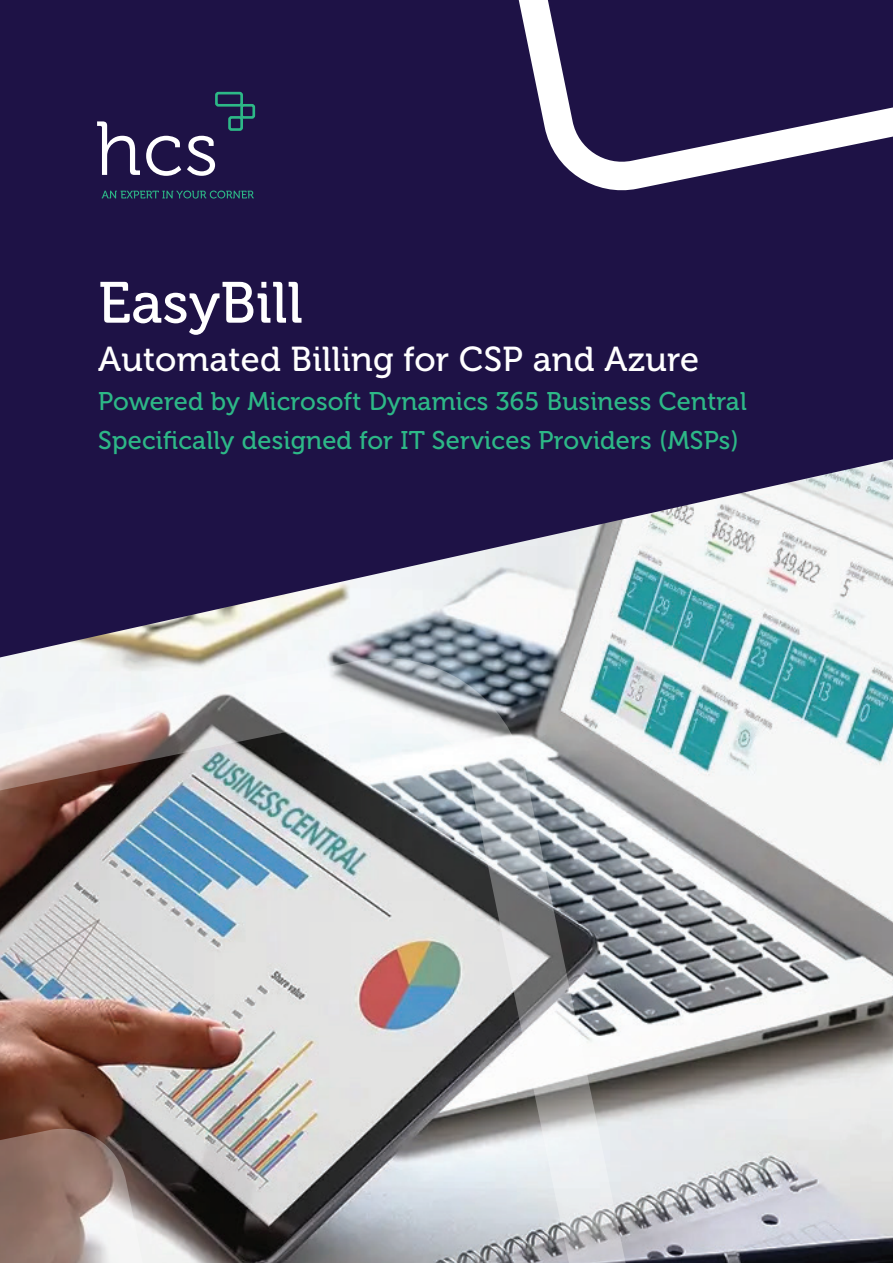
<style>
.page{position:relative;width:893px;height:1263px;background:#1e1246}
.page>*{position:absolute;margin:0;border:0;box-sizing:border-box;transform-origin:0 0}
.t1{font:57.9px "Museo 500";color:#fff}
.t2{font:34.5px "Museo 500";letter-spacing:.01em;color:#fff}
.t3{font:25.5px/39px "Museo 500";letter-spacing:.01em;color:#2db887}
</style>
<div class="page">
<img style="left:0;top:459px;width:893px;height:804px">
<svg style="left:97px;top:121px;width:43px;height:54px"></svg>
<svg style="left:146px;top:136px;width:35px;height:40px"></svg>
<svg style="left:187px;top:136px;width:28px;height:40px"></svg>
<svg style="left:102px;top:190px;width:152px;height:9px"></svg>
<div style="left:215px;top:92px;width:28px;height:15px;border:3px solid #2db887;border-radius:2px"></div>
<div style="left:240px;top:104px;width:15px;height:15px;border:3px solid #2db887;border-radius:2px"></div>
<div style="left:228px;top:116px;width:15px;height:15px;border:3px solid #2db887;border-radius:2px"></div>
<svg style="left:518px;top:0;width:375px;height:191px"></svg>
<img style="left:0;top:658px;width:632px;height:605px">
<h1 class="t1" style="left:98px;top:271px;width:206px">EasyBill</h1>
<h2 class="t2" style="left:98px;top:340px;width:602px">Automated Billing for CSP and Azure</h2>
<p class="t3" style="left:98px;top:382px;width:650px">Powered by Microsoft Dynamics 365 Business Central<br>Specifically designed for IT Services Providers (MSPs)</p>
</div>
